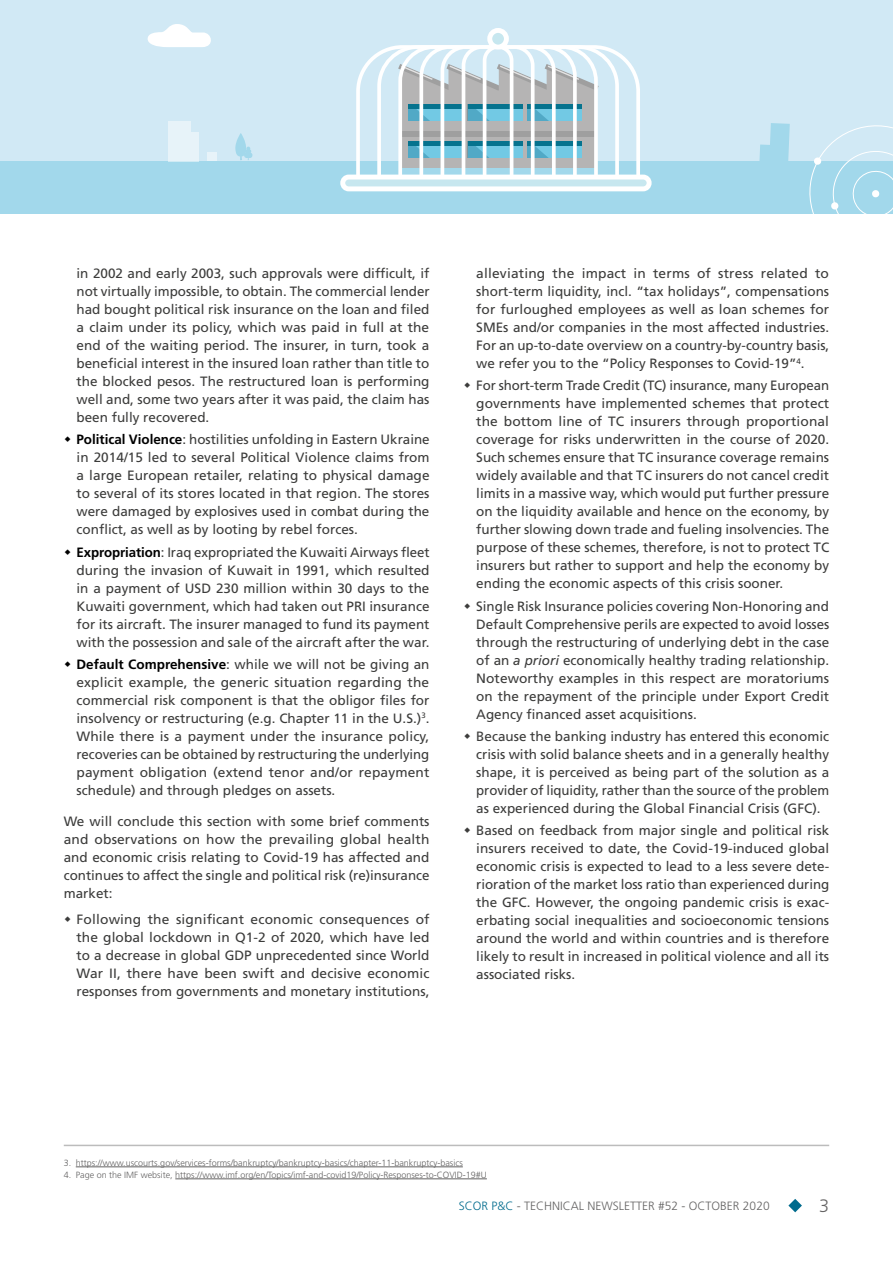
<style>
.page{position:relative;width:893px;height:1263px;background:#fff}
.page>*{position:absolute;margin:0;border:0;box-sizing:border-box;transform-origin:0 0}
.t1{font:300 18px "Frutiger LT Std";color:#646363}
.t2{font:13.5px/18px "Frutiger LT Std";color:#3c3c3b;text-align:justify}
.t3{font:300 12px "Frutiger LT Std";color:#646363}
.t4{font:300 9px "Frutiger LT Std";color:#646363}
.s1{font-weight:700;color:#000}
.s2{font-style:italic}
.s3{color:#006b8d}
</style>
<div class="page">
<svg style="left:788px;top:1199px;width:14px;height:13px"></svg>
<div style="left:0;top:0;width:893px;height:213px;background:#d1e9f5"></div>
<div style="left:0;top:161px;width:893px;height:52px;background:#a2d8eb"></div>
<svg style="left:148px;top:24px;width:63px;height:23px"></svg>
<svg style="left:809px;top:125px;width:84px;height:88px"></svg>
<svg style="left:759px;top:123px;width:31px;height:38px"></svg>
<div style="left:207px;top:153px;width:10px;height:8px;background:#e7f3f9"></div>
<div style="left:188px;top:132px;width:11px;height:29px;background:#e7f3f9"></div>
<div style="left:168px;top:121px;width:23px;height:40px;background:#e7f3f9"></div>
<svg style="left:235px;top:133px;width:18px;height:27px"></svg>
<div style="left:343px;top:177px;width:306px;height:12px;background:#c7e7ef;border-radius:6px"></div>
<div style="left:340px;top:175px;width:312px;height:16px;border:5px solid #fff;border-radius:6px"></div>
<div style="left:490px;top:30px;width:16px;height:17px;background:#c7e7ef;border-radius:50%"></div>
<div style="left:487px;top:28px;width:22px;height:22px;border:5px solid #fff;border-radius:50%"></div>
<svg style="left:354px;top:43px;width:288px;height:136px"></svg>
<hr style="left:64px;top:1145px;width:765px;height:1px;background:#bcbcbc">
<hr style="left:76px;top:1166px;width:387px;height:1px;background:#646363">
<hr style="left:175px;top:1178px;width:312px;height:1px;background:#646363">
<p class="t2" style="left:77px;top:264px;width:355px">in 2002 and early 2003, such approvals were difficult, if not virtually impossible, to obtain. The commercial lender had bought political risk insurance on the loan and filed a claim under its policy, which was paid in full at the end of the waiting period. The insurer, in turn, took a beneficial interest in the insured loan rather than title to the blocked pesos. The restructured loan is performing well and, some two years after it was paid, the claim has been fully recovered.</p>
<p class="t2" style="left:77px;top:431px;width:355px"><span class="s1">Political Violence</span>: hostilities unfolding in Eastern Ukraine in 2014/15 led to several Political Violence claims from a large European retailer, relating to physical damage to several of its stores located in that region. The stores were damaged by explosives used in combat during the conflict, as well as by looting by rebel forces.</p>
<p class="t2" style="left:77px;top:543px;width:355px"><span class="s1">Expropriation</span>: Iraq expropriated the Kuwaiti Airways fleet during the invasion of Kuwait in 1991, which resulted in a payment of USD 230 million within 30 days to the Kuwaiti government, which had taken out PRI insurance for its aircraft. The insurer managed to fund its payment with the possession and sale of the aircraft after the war.</p>
<p class="t2" style="left:77px;top:655px;width:354px"><span class="s1">Default Comprehensive</span>: while we will not be giving an explicit example, the generic situation regarding the commercial risk component is that the obligor files for insolvency or restructuring (e.g. Chapter 11 in the U.S.)<sup>3</sup>.<br>While there is a payment under the insurance policy, recoveries can be obtained by restructuring the underlying payment obligation (extend tenor and/or repayment schedule) and through pledges on assets.</p>
<p class="t2" style="left:64px;top:812px;width:367px">We will conclude this section with some brief comments and observations on how the prevailing global health and economic crisis relating to Covid-19 has affected and continues to affect the single and political risk (re)insurance market:</p>
<p class="t2" style="left:77px;top:910px;width:355px">Following the significant economic consequences of the global lockdown in Q1-2 of 2020, which have led to a decrease in global GDP unprecedented since World War II, there have been swift and decisive economic responses from governments and monetary institutions,</p>
<p class="t2" style="left:476px;top:264px;width:355px">alleviating the impact in terms of stress related to short-term liquidity, incl. “tax holidays”, compensations for furloughed employees as well as loan schemes for SMEs and/or companies in the most affected industries.<br>For an up-to-date overview on a country-by-country basis, we refer you to the “Policy Responses to Covid-19”<sup>4</sup>.</p>
<p class="t2" style="left:476px;top:377px;width:355px">For short-term Trade Credit (TC) insurance, many European governments have implemented schemes that protect the bottom line of TC insurers through proportional coverage for risks underwritten in the course of 2020.<br>Such schemes ensure that TC insurance coverage remains widely available and that TC insurers do not cancel credit limits in a massive way, which would put further pressure on the liquidity available and hence on the economy, by further slowing down trade and fueling insolvencies. The purpose of these schemes, therefore, is not to protect TC insurers but rather to support and help the economy by ending the economic aspects of this crisis sooner.</p>
<p class="t2" style="left:476px;top:597px;width:355px">Single Risk Insurance policies covering Non-Honoring and Default Comprehensive perils are expected to avoid losses through the restructuring of underlying debt in the case of an <span class="s2">a priori</span> economically healthy trading relationship.<br>Noteworthy examples in this respect are moratoriums on the repayment of the principle under Export Credit Agency financed asset acquisitions.</p>
<p class="t2" style="left:476px;top:727px;width:355px">Because the banking industry has entered this economic crisis with solid balance sheets and in a generally healthy shape, it is perceived as being part of the solution as a provider of liquidity, rather than the source of the problem as experienced during the Global Financial Crisis (GFC).</p>
<p class="t2" style="left:476px;top:821px;width:355px">Based on feedback from major single and political risk insurers received to date, the Covid-19-induced global economic crisis is expected to lead to a less severe dete&shy;rioration of the market loss ratio than experienced during the GFC. However, the ongoing pandemic crisis is exac&shy;erbating social inequalities and socioeconomic tensions around the world and within countries and is therefore likely to result in increased in political violence and all its associated risks.</p>
<p class="t4" style="left:64px;top:1158px;width:401px">3. https://www.uscourts.gov/services-forms/bankruptcy/bankruptcy-basics/chapter-11-bankruptcy-basics</p>
<p class="t4" style="left:64px;top:1170px;width:425px">4. Page on the IMF website, https://www.imf.org/en/Topics/imf-and-covid19/Policy-Responses-to-COVID-19#U</p>
<p class="t3" style="left:459px;top:1199px;width:312px"><span class="s3">SCOR P&amp;C</span> - TECHNICAL NEWSLETTER #52 - OCTOBER 2020</p>
<h1 class="t1" style="left:819px;top:1196px;width:12px">3</h1>
</div>
